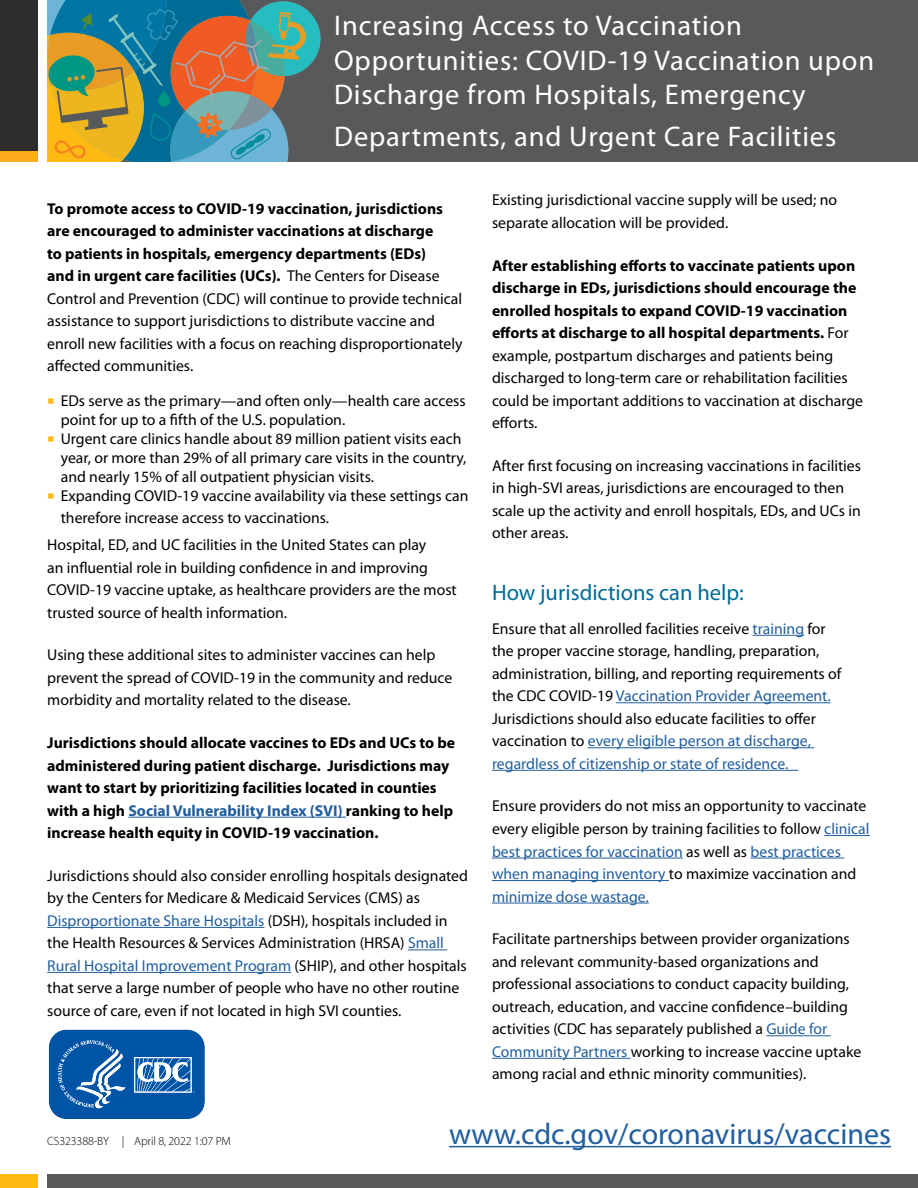
<style>
.page{position:relative;width:918px;height:1188px;background:#fff}
.page>*{position:absolute;margin:0;border:0;box-sizing:border-box;transform-origin:0 0}
.t1{font:30px "Myriad Pro";color:#215e9e}
.t2{font:28.5px/34.2px "Myriad Pro";letter-spacing:.03em;color:#fff}
.t3{font:22.5px "Myriad Pro";color:#006c96}
.t4{font:15.75px/22.5px "Myriad Pro";color:#000}
.t5{font:700 15.75px/22.5px "Myriad Pro";color:#000}
.t6{font:300 12px "Myriad Pro";letter-spacing:-.01em;color:#000}
.s1{font-weight:700}
.s2{color:#215e9e}
.s3{font-weight:400}
</style>
<div class="page">
<div style="left:0;top:0;width:38px;height:162px;background:#2d2d2c"></div>
<div style="left:0;top:151px;width:38px;height:11px;background:#fbab1b"></div>
<div style="left:47px;top:0;width:871px;height:162px;background:#58595b"></div>
<div style="left:246px;top:1px;width:74px;height:75px;background:#26bdc0;border-radius:50%"></div>
<svg style="left:47px;top:0;width:260px;height:162px;background:#7a8b6e"></svg>
<div style="left:0;top:1174px;width:38px;height:14px;background:#fdba12"></div>
<div style="left:47px;top:1174px;width:871px;height:14px;background:#58595b"></div>
<hr style="left:449px;top:1146px;width:442px;height:1px;background:#215e9e">
<svg style="left:48px;top:1029px;width:157px;height:90px;background:#296fb4"></svg>
<hr style="left:128px;top:817px;width:218px;height:1px;background:#215e9e">
<hr style="left:47px;top:927px;width:217px;height:1px;background:#215e9e">
<hr style="left:408px;top:950px;width:39px;height:1px;background:#215e9e">
<hr style="left:47px;top:972px;width:244px;height:1px;background:#215e9e">
<hr style="left:753px;top:635px;width:51px;height:1px;background:#215e9e">
<hr style="left:616px;top:702px;width:215px;height:1px;background:#215e9e">
<hr style="left:588px;top:747px;width:226px;height:1px;background:#215e9e">
<hr style="left:492px;top:770px;width:306px;height:1px;background:#215e9e">
<hr style="left:824px;top:835px;width:46px;height:1px;background:#215e9e">
<hr style="left:492px;top:858px;width:191px;height:1px;background:#215e9e">
<hr style="left:751px;top:858px;width:93px;height:1px;background:#215e9e">
<hr style="left:492px;top:880px;width:177px;height:1px;background:#215e9e">
<hr style="left:492px;top:903px;width:157px;height:1px;background:#215e9e">
<hr style="left:766px;top:1035px;width:65px;height:1px;background:#215e9e">
<hr style="left:492px;top:1058px;width:139px;height:1px;background:#215e9e">
<h2 class="t2" style="left:334px;top:8px;width:542px">Increasing Access to Vaccination<br>Opportunities: COVID-19 Vaccination upon<br>Discharge from Hospitals, Emergency</h2>
<h2 class="t2" style="left:334px;top:119px;width:504px">Departments, and Urgent Care Facilities</h2>
<p class="t4" style="left:47px;top:197px;width:417px"><span class="s1">To promote access to COVID-19 vaccination, jurisdictions are encouraged to administer vaccinations at discharge<br>to patients in hospitals, emergency departments (EDs)<br>and in urgent care facilities (UCs).</span> The Centers for Disease Control and Prevention (CDC) will continue to provide technical assistance to support jurisdictions to distribute vaccine and enroll new facilities with a focus on reaching disproportionately affected communities.</p>
<p class="t4" style="left:61px;top:391px;width:409px;line-height:18.9px">EDs serve as the primary—and often only—health care access point for up to a fifth of the U.S. population.<br>Urgent care clinics handle about 89 million patient visits each year, or more than 29% of all primary care visits in the country, and nearly 15% of all outpatient physician visits.<br>Expanding COVID-19 vaccine availability via these settings can</p>
<p class="t4" style="left:47px;top:504px;width:381px;line-height:27px;text-indent:14px">therefore increase access to vaccinations.<br>Hospital, ED, and UC facilities in the United States can play</p>
<p class="t4" style="left:47px;top:556px;width:411px">an influential role in building confidence in and improving<br>COVID-19 vaccine uptake, as healthcare providers are the most trusted source of health information.</p>
<p class="t4" style="left:47px;top:644px;width:407px">Using these additional sites to administer vaccines can help prevent the spread of COVID-19 in the community and reduce morbidity and mortality related to the disease.</p>
<p class="t5" style="left:47px;top:731px;width:410px">Jurisdictions should allocate vaccines to EDs and UCs to be administered during patient discharge. Jurisdictions may want to start by prioritizing facilities located in counties with a high <span class="s2">Social Vulnerability Index (SVI)</span> ranking to help increase health equity in COVID-19 vaccination.</p>
<p class="t4" style="left:47px;top:864px;width:422px">Jurisdictions should also consider enrolling hospitals designated by the Centers for Medicare &amp; Medicaid Services (CMS) as <span class="s2">Disproportionate Share Hospitals</span> (DSH), hospitals included in the Health Resources &amp; Services Administration (HRSA) <span class="s2">Small Rural Hospital Improvement Program</span> (SHIP), and other hospitals that serve a large number of people who have no other routine source of care, even if not located in high SVI counties.</p>
<p class="t4" style="left:492px;top:189px;width:347px">Existing jurisdictional vaccine supply will be used; no separate allocation will be provided.</p>
<p class="t5" style="left:492px;top:253px;width:373px">After establishing efforts to vaccinate patients upon discharge in EDs, jurisdictions should encourage the enrolled hospitals to expand COVID-19 vaccination efforts at discharge to all hospital departments. <span class="s3">For example, postpartum discharges and patients being discharged to long-term care or rehabilitation facilities could be important additions to vaccination at discharge efforts.</span></p>
<p class="t4" style="left:492px;top:454px;width:371px">After first focusing on increasing vaccinations in facilities in high-SVI areas, jurisdictions are encouraged to then scale up the activity and enroll hospitals, EDs, and UCs in other areas.</p>
<h3 class="t3" style="left:492px;top:579px;width:253px">How jurisdictions can help:</h3>
<p class="t4" style="left:492px;top:617px;width:351px">Ensure that all enrolled facilities receive <span class="s2">training</span> for the proper vaccine storage, handling, preparation, administration, billing, and reporting requirements of the CDC COVID-19 <span class="s2">Vaccination Provider Agreement.<br></span>Jurisdictions should also educate facilities to offer vaccination to <span class="s2">every eligible person at discharge, regardless of citizenship or state of residence.</span></p>
<p class="t4" style="left:492px;top:795px;width:379px">Ensure providers do not miss an opportunity to vaccinate every eligible person by training facilities to follow <span class="s2">clinical best practices for vaccination</span> as well as <span class="s2">best practices when managing inventory</span> to maximize vaccination and <span class="s2">minimize dose wastage.</span></p>
<p class="t4" style="left:492px;top:927px;width:371px">Facilitate partnerships between provider organizations and relevant community-based organizations and professional associations to conduct capacity building, outreach, education, and vaccine confidence–building activities (CDC has separately published a <span class="s2">Guide for Community Partners</span> working to increase vaccine uptake among racial and ethnic minority communities).</p>
<p class="t6" style="left:47px;top:1134px;width:185px">CS323388-BY | April 8, 2022 1:07 PM</p>
<h1 class="t1" style="left:449px;top:1115px;width:443px">www.cdc.gov/coronavirus/vaccines</h1>
</div>
